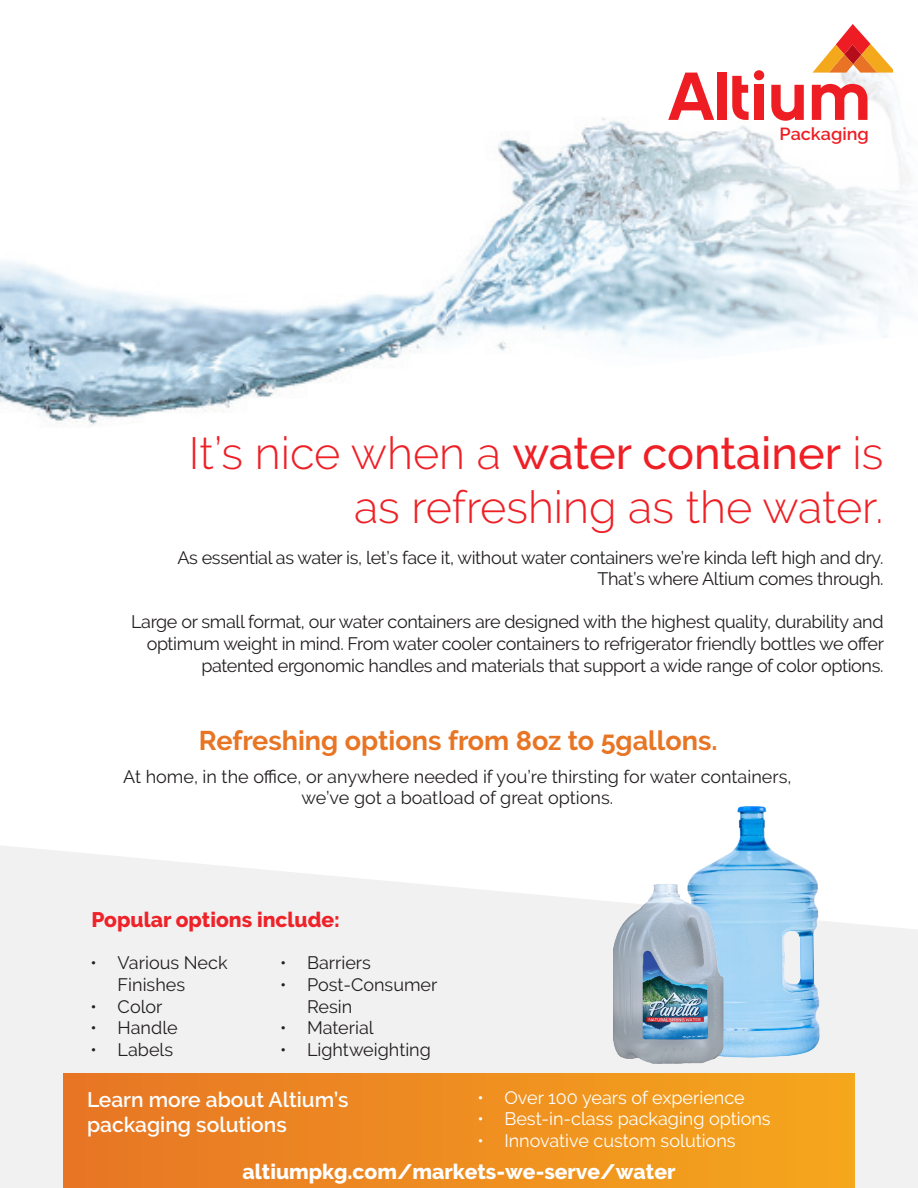
<style>
.page{position:relative;width:918px;height:1188px;background:#fff}
.page>*{position:absolute;margin:0;border:0;box-sizing:border-box;transform-origin:0 0}
.t1{font:300 45px/54px "Raleway";color:#ee2026;text-align:right}
.t2{font:700 27px "Raleway";color:#e87524}
.t3{font:600 21px "Raleway";color:#fff}
.t4{font:800 21px "Raleway";color:#fff}
.t5{font:800 21px "Raleway";color:#ee2228}
.t6{font:18px/21.6px "Raleway";letter-spacing:-.02em;color:#231f20;text-align:right}
.t7{font:18px/21.6px "Raleway";color:#231f20}
.t8{font:18px "Raleway";color:#fff}
.t9{font:600 17.4px "Raleway";color:#ee1d23}
.s1{font-weight:500}
</style>
<div class="page">
<img style="left:0;top:68px;width:913px;height:256px">
<svg style="left:0;top:324px;width:888px;height:102px"></svg>
<svg style="left:0;top:846px;width:918px;height:342px"></svg>
<div style="left:64px;top:1074px;width:790px;height:114px;background:linear-gradient(to right,#e77525,#f5a71c)"></div>
<svg style="left:668px;top:73px;width:46px;height:47px"></svg>
<div style="left:717px;top:73px;width:10px;height:47px;background:#ee1d23"></div>
<svg style="left:732px;top:76px;width:17px;height:45px"></svg>
<div style="left:754px;top:85px;width:10px;height:35px;background:#ee1d23"></div>
<svg style="left:771px;top:85px;width:33px;height:36px"></svg>
<svg style="left:812px;top:84px;width:55px;height:36px"></svg>
<div style="left:754px;top:70px;width:10px;height:10px;background:#ee1d23;border-radius:50%"></div>
<svg style="left:813px;top:24px;width:79px;height:49px"></svg>
<img style="left:671px;top:806px;width:161px;height:260px">
<img style="left:609px;top:871px;width:140px;height:194px">
<p class="t9" style="left:779px;top:124px;width:91px">Packaging</p>
<p class="t1" style="left:189px;top:426px;width:696px">It’s nice when a <span class="s1">water container</span> is as refreshing as the water.</p>
<p class="t6" style="left:177px;top:546px;width:708px">As essential as water is, let’s face it, without water containers we’re kinda left high and dry.<br>That’s where Altium comes through.</p>
<p class="t6" style="left:131px;top:611px;width:754px">Large or small format, our water containers are designed with the highest quality, durability and optimum weight in mind. From water cooler containers to refrigerator friendly bottles we offer patented ergonomic handles and materials that support a wide range of color options.</p>
<p class="t2" style="left:199px;top:725px;width:520px">Refreshing options from 8oz to 5gallons.</p>
<p class="t7" style="left:123px;top:766px;width:670px;text-align:center">At home, in the office, or anywhere needed if you’re thirsting for water containers, we’ve got a boatload of great options.</p>
<p class="t5" style="left:91px;top:908px;width:250px">Popular options include:</p>
<p class="t7" style="left:118px;top:952px;width:111px;text-indent:-27px">• Various Neck<br>Finishes</p>
<p class="t6" style="left:91px;top:995px;width:73px">• Color</p>
<p class="t6" style="left:91px;top:1017px;width:89px">• Handle</p>
<p class="t6" style="left:91px;top:1039px;width:84px">• Labels</p>
<p class="t7" style="left:280px;top:952px;width:93px">• Barriers</p>
<p class="t7" style="left:307px;top:974px;width:132px;text-indent:-27px">• Post-Consumer<br>Resin</p>
<p class="t7" style="left:280px;top:1017px;width:95px">• Material</p>
<p class="t7" style="left:280px;top:1039px;width:152px">• Lightweighting</p>
<p class="t3" style="left:87px;top:1087px;width:263px">Learn more about Altium’s</p>
<p class="t3" style="left:87px;top:1112px;width:201px">packaging solutions</p>
<p class="t8" style="left:477px;top:1087px;width:269px">• Over 100 years of experience</p>
<p class="t8" style="left:477px;top:1109px;width:295px">• Best-in-class packaging options</p>
<p class="t8" style="left:477px;top:1130px;width:260px">• Innovative custom solutions</p>
<p class="t4" style="left:243px;top:1160px;width:434px">altiumpkg.com/markets-we-serve/water</p>
</div>
